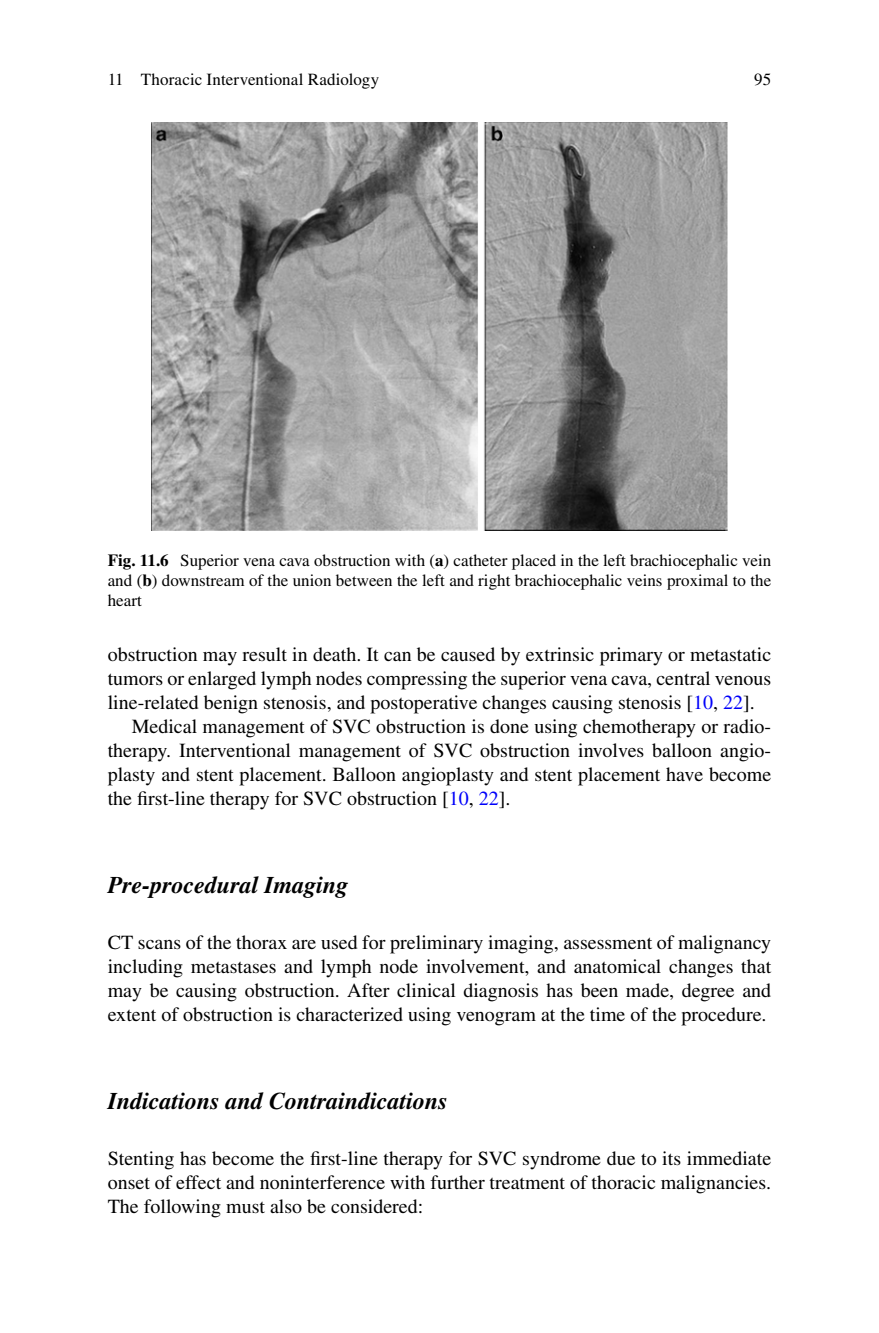
<style>
.page{position:relative;width:879px;height:1333px;background:#fff}
.page>*{position:absolute;margin:0;border:0;box-sizing:border-box;transform-origin:0 0}
.t1{font:italic 700 24px "Yhgltg Times";color:#000}
.t2{font:20px/24px "Bnwskh Times";color:#000;text-align:justify}
.t3{font:17px/20px "Bnwskh Times";color:#000;text-align:justify}
.s1{font-family:"Cqqphc Times";font-weight:700}
.s2{color:#0000fa}
</style>
<div class="page">
<img style="left:151px;top:122px;width:576px;height:408px">
<p class="t3" style="left:108px;top:71px;width:273px">11 Thoracic Interventional Radiology</p>
<p class="t3" style="left:754px;top:71px;width:18px">95</p>
<p class="t3" style="left:108px;top:552px;width:665px"><span class="s1">Fig. 11.6</span> Superior vena cava obstruction with ( <span class="s1">a</span> ) catheter placed in the left brachiocephalic vein and ( <span class="s1">b</span> ) downstream of the union between the left and right brachiocephalic veins proximal to the heart</p>
<p class="t2" style="left:108px;top:643px;width:665px">obstruction may result in death. It can be caused by extrinsic primary or metastatic</p>
<p class="t2" style="left:108px;top:667px;width:665px">tumors or enlarged lymph nodes compressing the superior vena cava, central venous</p>
<p class="t2" style="left:108px;top:691px;width:648px">line- related benign stenosis, and postoperative changes causing stenosis [ <span class="s2">10</span> , <span class="s2">22</span> ].</p>
<p class="t2" style="left:132px;top:715px;width:641px">Medical management of SVC obstruction is done using chemotherapy or radio-</p>
<p class="t2" style="left:108px;top:739px;width:665px">therapy. Interventional management of SVC obstruction involves balloon angio-</p>
<p class="t2" style="left:108px;top:763px;width:665px">plasty and stent placement. Balloon angioplasty and stent placement have become</p>
<p class="t2" style="left:108px;top:787px;width:404px">the first-line therapy for SVC obstruction [ <span class="s2">10</span> , <span class="s2">22</span> ].</p>
<p class="t1" style="left:108px;top:876px;width:242px">Pre-procedural Imaging</p>
<p class="t2" style="left:108px;top:931px;width:665px">CT scans of the thorax are used for preliminary imaging, assessment of malignancy including metastases and lymph node involvement, and anatomical changes that may be causing obstruction. After clinical diagnosis has been made, degree and extent of obstruction is characterized using venogram at the time of the procedure.</p>
<p class="t1" style="left:108px;top:1092px;width:342px">Indications and Contraindications</p>
<p class="t2" style="left:108px;top:1147px;width:665px">Stenting has become the first-line therapy for SVC syndrome due to its immediate onset of effect and noninterference with further treatment of thoracic malignancies.<br>The following must also be considered:</p>
</div>
